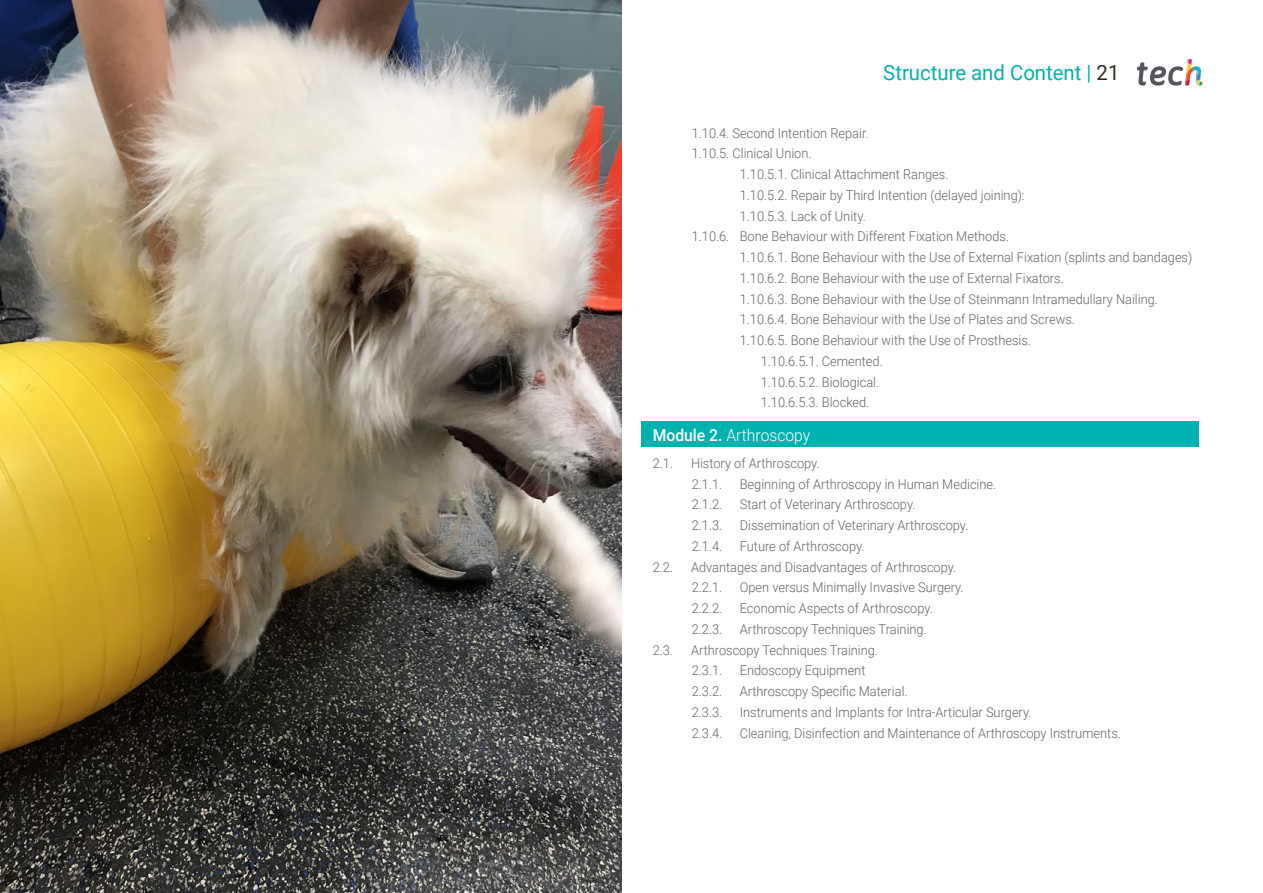
<style>
.page{position:relative;width:1263px;height:893px;background:#fff}
.page>*{position:absolute;margin:0;border:0;box-sizing:border-box;transform-origin:0 0}
.t1{font:21px "Roboto";color:#00b2af}
.t2{font:300 16.5px "Roboto";color:#fff;scale:.95 1}
.t3{font:300 13.5px/20.7px "Roboto";color:#61646a;scale:.95 1}
.s1{color:#312e20}
.s2{font-weight:500}
</style>
<div class="page">
<div style="left:642px;top:422px;width:557px;height:25px;background:#00b2af"></div>
<svg style="left:1137px;top:59px;width:65px;height:27px"></svg>
<img style="left:0;top:0;width:622px;height:893px">
<h1 class="t1" style="left:883px;top:57px;width:238px">Structure and Content | <span class="s1">21</span></h1>
<p class="t3" style="left:692px;top:122px;width:188px">1.10.4. Second Intention Repair.<br>1.10.5. Clinical Union.</p>
<p class="t3" style="left:740px;top:164px;width:221px">1.10.5.1. Clinical Attachment Ranges.</p>
<p class="t3" style="left:740px;top:184px;width:301px">1.10.5.2. Repair by Third Intention (delayed joining):</p>
<p class="t3" style="left:740px;top:205px;width:134px">1.10.5.3. Lack of Unity.</p>
<p class="t3" style="left:692px;top:226px;width:335px">1.10.6. Bone Behaviour with Different Fixation Methods.</p>
<p class="t3" style="left:740px;top:247px;width:478px">1.10.6.1. Bone Behaviour with the Use of External Fixation (splints and bandages)</p>
<p class="t3" style="left:740px;top:267px;width:343px">1.10.6.2. Bone Behaviour with the use of External Fixators.</p>
<p class="t3" style="left:740px;top:288px;width:442px">1.10.6.3. Bone Behaviour with the Use of Steinmann Intramedullary Nailing.</p>
<p class="t3" style="left:740px;top:309px;width:354px">1.10.6.4. Bone Behaviour with the Use of Plates and Screws.</p>
<p class="t3" style="left:740px;top:330px;width:308px">1.10.6.5. Bone Behaviour with the Use of Prosthesis.</p>
<p class="t3" style="left:761px;top:350px;width:130px">1.10.6.5.1. Cemented.</p>
<p class="t3" style="left:761px;top:371px;width:126px">1.10.6.5.2. Biological.</p>
<p class="t3" style="left:761px;top:392px;width:116px">1.10.6.5.3. Blocked.</p>
<p class="t2" style="left:653px;top:423px;width:167px"><span class="s2">Module 2.</span> Arthroscopy</p>
<p class="t3" style="left:653px;top:452px;width:23px">2.1.</p>
<p class="t3" style="left:691px;top:452px;width:137px">History of Arthroscopy.<br>2.1.1.</p>
<p class="t3" style="left:740px;top:473px;width:271px">Beginning of Arthroscopy in Human Medicine.</p>
<p class="t3" style="left:692px;top:494px;width:34px">2.1.2.</p>
<p class="t3" style="left:740px;top:494px;width:186px">Start of Veterinary Arthroscopy.</p>
<p class="t3" style="left:692px;top:514px;width:34px">2.1.3.</p>
<p class="t3" style="left:740px;top:514px;width:242px">Dissemination of Veterinary Arthroscopy.</p>
<p class="t3" style="left:692px;top:535px;width:34px">2.1.4.</p>
<p class="t3" style="left:740px;top:535px;width:133px">Future of Arthroscopy.</p>
<p class="t3" style="left:653px;top:556px;width:23px">2.2.</p>
<p class="t3" style="left:691px;top:556px;width:281px">Advantages and Disadvantages of Arthroscopy.<br>2.2.1.</p>
<p class="t3" style="left:740px;top:577px;width:237px">Open versus Minimally Invasive Surgery.</p>
<p class="t3" style="left:692px;top:597px;width:34px">2.2.2.</p>
<p class="t3" style="left:740px;top:597px;width:205px">Economic Aspects of Arthroscopy.</p>
<p class="t3" style="left:692px;top:618px;width:34px">2.2.3.</p>
<p class="t3" style="left:740px;top:618px;width:198px">Arthroscopy Techniques Training.</p>
<p class="t3" style="left:653px;top:639px;width:23px">2.3.</p>
<p class="t3" style="left:691px;top:639px;width:198px">Arthroscopy Techniques Training.<br>2.3.1.</p>
<p class="t3" style="left:740px;top:660px;width:134px">Endoscopy Equipment</p>
<p class="t3" style="left:692px;top:680px;width:34px">2.3.2.</p>
<p class="t3" style="left:740px;top:680px;width:178px">Arthroscopy Specific Material.</p>
<p class="t3" style="left:692px;top:701px;width:34px">2.3.3.</p>
<p class="t3" style="left:740px;top:701px;width:309px">Instruments and Implants for Intra-Articular Surgery.</p>
<p class="t3" style="left:692px;top:722px;width:34px">2.3.4.</p>
<p class="t3" style="left:740px;top:722px;width:403px">Cleaning, Disinfection and Maintenance of Arthroscopy Instruments.</p>
</div>
